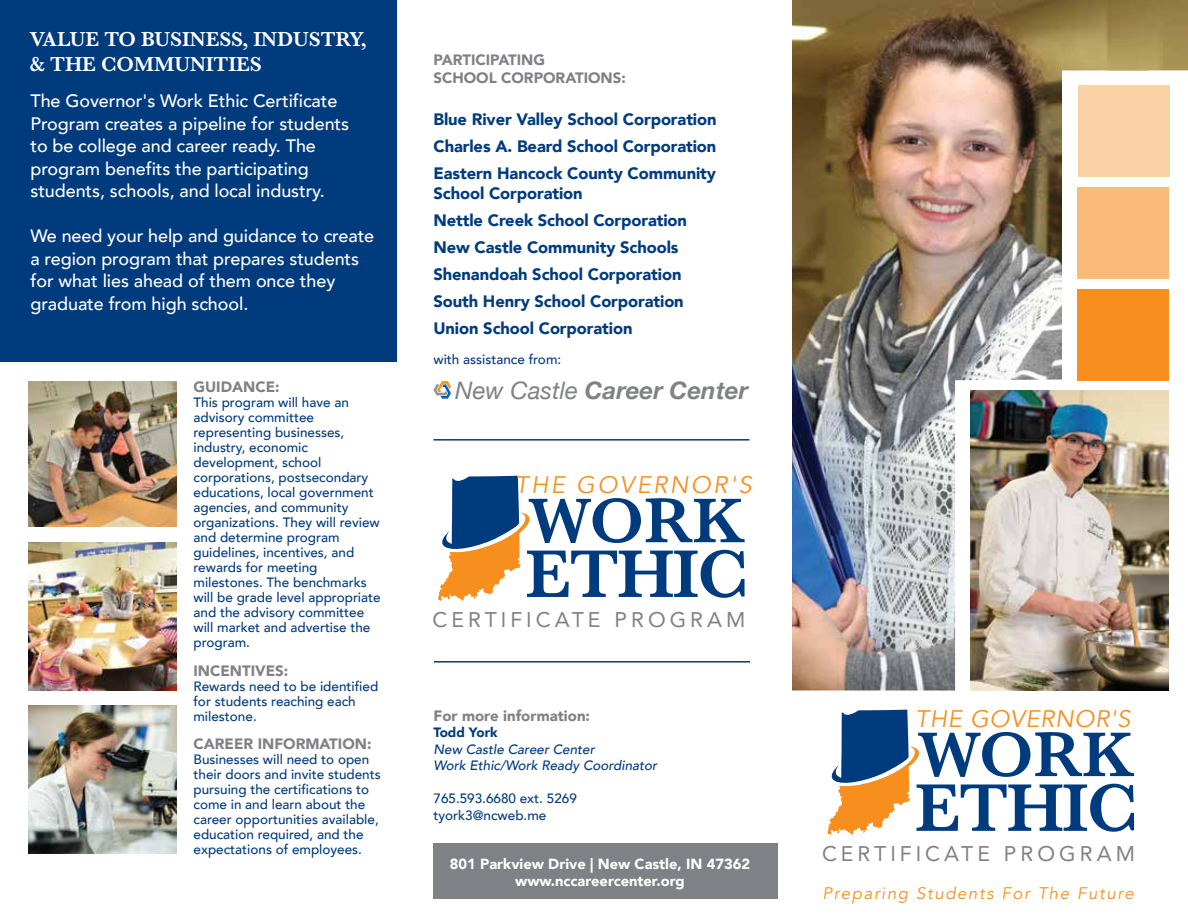
<style>
.page{position:relative;width:1188px;height:918px;background:#fff}
.page>*{position:absolute;margin:0;border:0;box-sizing:border-box;transform-origin:0 0}
.t1{font:600 70.05px "Baskerville";letter-spacing:-.025em;color:#003b7d}
.t2{font:600 65.55px "Baskerville";color:#003b7d}
.t3{font:italic 700 24.15px "Helvetica Neue";color:#808285}
.t4{font:italic 24px "Avenir";letter-spacing:.03em;color:#f78f1e}
.t5{font:italic 24px "Avenir";letter-spacing:.1em;color:#f78f1e}
.t6{font:21.15px "Avenir";letter-spacing:.19em;color:#808186}
.t7{font:600 21px/25.2px "Baskerville";letter-spacing:-.005em;color:#fff}
.t8{font:500 18px/22.5px "Avenir";letter-spacing:-.005em;color:#fff}
.t9{font:italic 16.8px "Avenir";letter-spacing:.1em;color:#f78f1e}
.t10{font:900 16.5px/27px "Avenir";letter-spacing:-.005em;color:#003b7d;text-align:justify}
.t11{font:900 15px/18px "Avenir";color:#808186}
.t12{font:900 14.7px/17.5px "Avenir";color:#fff;text-align:center}
.t13{font:500 13.5px/15px "Avenir";color:#003b7d}
.t14{font:italic 500 13.5px/16.5px "Avenir";color:#003b7d}
.t15{font:900 13.5px "Avenir";color:#003b7d}
.s1{font-weight:400}
</style>
<div class="page">
<div style="left:0;top:0;width:396px;height:362px;background:#003b7d"></div>
<svg style="left:828px;top:710px;width:91px;height:125px"></svg>
<img style="left:792px;top:0;width:355px;height:690px">
<img style="left:1106px;top:0;width:82px;height:74px">
<div style="left:1077px;top:290px;width:92px;height:91px;background:#f78f1e"></div>
<div style="left:1077px;top:188px;width:92px;height:91px;background:#fabb78"></div>
<img style="left:970px;top:391px;width:198px;height:300px">
<div style="left:1078px;top:85px;width:91px;height:92px;background:#fbd2a5"></div>
<img style="left:28px;top:542px;width:148px;height:148px">
<img style="left:28px;top:706px;width:148px;height:147px">
<div style="left:433px;top:844px;width:345px;height:55px;background:#808186"></div>
<img style="left:28px;top:382px;width:148px;height:145px">
<svg style="left:433px;top:381px;width:18px;height:18px"></svg>
<svg style="left:438px;top:476px;width:92px;height:125px"></svg>
<hr style="left:433px;top:439px;width:316px;height:2px;background:#003b7d">
<hr style="left:434px;top:661px;width:316px;height:2px;background:#003b7d">
<h3 class="t7" style="left:29px;top:26px;width:339px">VALUE TO BUSINESS, INDUSTRY, &amp; THE COMMUNITIES</h3>
<h3 class="t8" style="left:30px;top:89px;width:320px">The Governor's Work Ethic Certificate Program creates a pipeline for students to be college and career ready. The program benefits the participating students, schools, and local industry.</h3>
<h3 class="t8" style="left:30px;top:224px;width:345px">We need your help and guidance to create a region program that prepares students for what lies ahead of them once they graduate from high school.</h3>
<p class="t11" style="left:194px;top:378px;width:88px">GUIDANCE:</p>
<p class="t13" style="left:194px;top:394px;width:189px">This program will have an advisory committee representing businesses, industry, economic development, school corporations, postsecondary educations, local government agencies, and community organizations. They will review and determine program guidelines, incentives, and rewards for meeting milestones. The benchmarks will be grade level appropriate and the advisory committee will market and advertise the program.</p>
<p class="t11" style="left:194px;top:661px;width:96px">INCENTIVES:</p>
<p class="t13" style="left:193px;top:678px;width:186px">Rewards need to be identified for students reaching each milestone.</p>
<p class="t11" style="left:194px;top:735px;width:180px">CAREER INFORMATION:</p>
<p class="t13" style="left:194px;top:751px;width:189px">Businesses will need to open their doors and invite students pursuing the certifications to come in and learn about the career opportunities available, education required, and the expectations of employees.</p>
<p class="t11" style="left:433px;top:51px;width:194px">PARTICIPATING<br>SCHOOL CORPORATIONS:</p>
<p class="t10" style="left:433px;top:106px;width:285px">Blue River Valley School Corporation Charles A. Beard School Corporation Eastern Hancock County Community</p>
<p class="t10" style="left:433px;top:179px;width:255px;text-align:left">School Corporation<br>Nettle Creek School Corporation<br>New Castle Community Schools<br>Shenandoah School Corporation<br>South Henry School Corporation<br>Union School Corporation</p>
<p class="t13" style="left:433px;top:351px;width:129px">with assistance from:</p>
<h3 class="t3" style="left:455px;top:371px;width:294px"><span class="s1">New Castle</span> Career Center</h3>
<h3 class="t5" style="left:515px;top:470px;width:238px">THE GOVERNOR'S</h3>
<h2 class="t2" style="left:528px;top:475px;width:218px">WORK</h2>
<h1 class="t1" style="left:525px;top:525px;width:225px">ETHIC</h1>
<h3 class="t6" style="left:433px;top:602px;width:314px">CERTIFICATE PROGRAM</h3>
<p class="t11" style="left:433px;top:706px;width:158px">For more information:</p>
<p class="t15" style="left:433px;top:721px;width:66px">Todd York</p>
<p class="t14" style="left:433px;top:741px;width:225px">New Castle Career Center<br>Work Ethic/Work Ready Coordinator</p>
<p class="t13" style="left:433px;top:789px;width:145px;line-height:16.5px">765.593.6680 ext. 5269 tyork3@ncweb.me</p>
<p class="t12" style="left:450px;top:854px;width:302px">801 Parkview Drive | New Castle, IN 47362 www.nccareercenter.org</p>
<h3 class="t4" style="left:915px;top:704px;width:217px">THE GOVERNOR'S</h3>
<h2 class="t2" style="left:917px;top:709px;width:218px">WORK</h2>
<h1 class="t1" style="left:915px;top:759px;width:225px">ETHIC</h1>
<h3 class="t6" style="left:822px;top:836px;width:314px">CERTIFICATE PROGRAM</h3>
<p class="t9" style="left:823px;top:883px;width:313px">Preparing Students For The Future</p>
</div>
